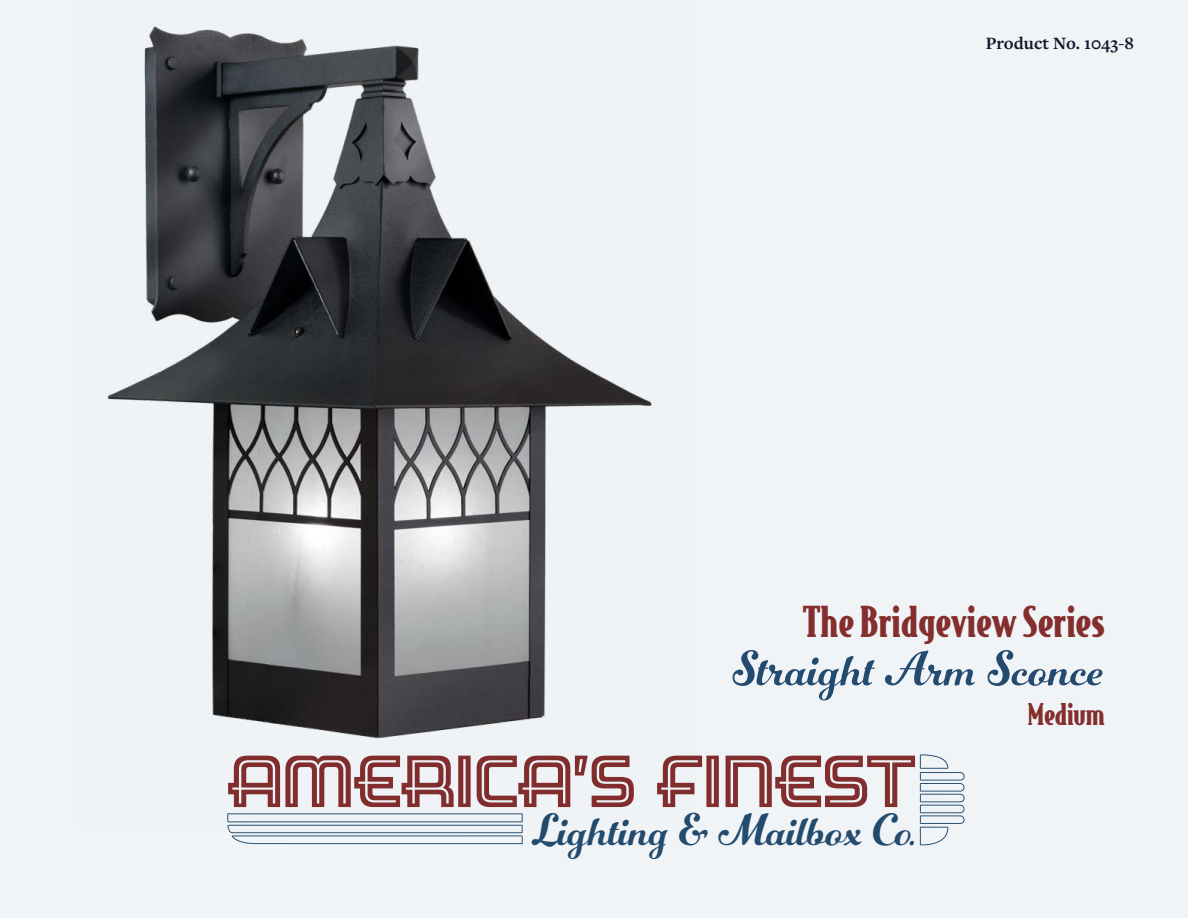
<style>
.page{position:relative;width:1188px;height:918px;background:#f1f4f7}
.page>*{position:absolute;margin:0;border:0;box-sizing:border-box;transform-origin:0 0}
.t1{font:70.8px "Hotel";letter-spacing:-.005em;color:#832e2e}
.t2{font:51px "Number Five Smooth";color:#224b6f}
.t3{font:46.95px "Number Five Smooth";color:#224b6e}
.t4{font:900 40.5px "Bodega Serif";color:#842e2e}
.t5{font:900 28.5px "Bodega Serif";color:#842e2e}
.t6{font:700 18px "Freight Text Pro";color:#131a2d}
</style>
<div class="page">
<svg style="left:227px;top:825px;width:296px;height:19px"></svg>
<svg style="left:920px;top:754px;width:45px;height:91px"></svg>
<img style="left:107px;top:26px;width:545px;height:799px">
<p class="t6" style="left:986px;top:31px;width:150px">Product No. 1043-8</p>
<p class="t4" style="left:803px;top:595px;width:303px">The Bridgeview Series</p>
<p class="t2" style="left:733px;top:638px;width:373px">Straight Arm Sconce</p>
<h1 class="t1" style="left:227px;top:744px;width:691px">AMERICA’S FINEST</h1>
<p class="t3" style="left:532px;top:801px;width:386px">Lighting &amp; Mailbox Co.</p>
<p class="t5" style="left:1028px;top:695px;width:78px">Medium</p>
</div>
